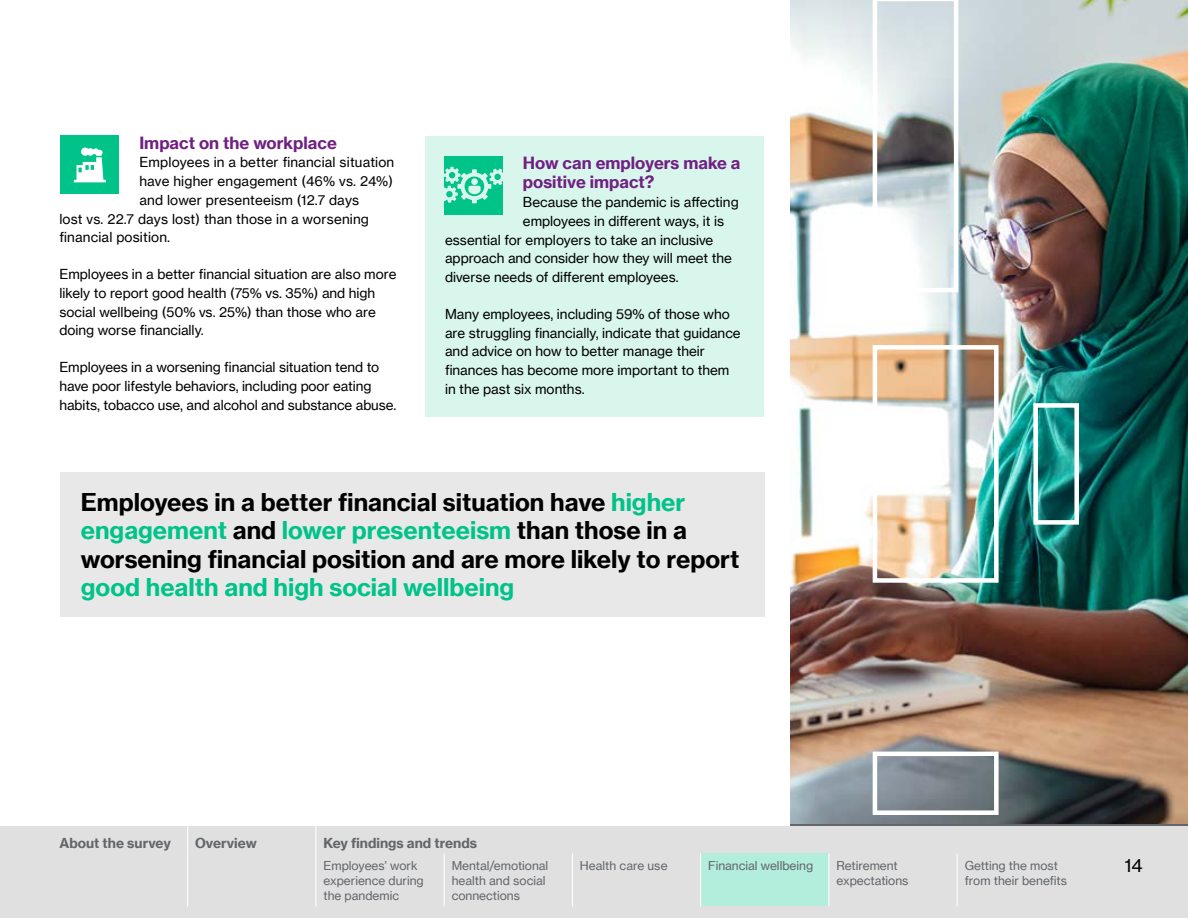
<style>
.page{position:relative;width:1188px;height:918px;background:#fff}
.page>*{position:absolute;margin:0;border:0;box-sizing:border-box;transform-origin:0 0}
.t1{font:24px/28.5px "N Haas Grotesk TX Pro 75 Bd";color:#000}
.t2{font:24px "N Haas Grotesk TX Pro 75 Bd";color:#00c389}
.t3{font:18px "N Haas Grotesk TX Pro 55 Rg";color:#000}
.t4{font:16.5px/19.5px "N Haas Grotesk TX Pro 75 Bd";color:#702082}
.t5{font:13.5px/18.8px "N Haas Grotesk TX Pro 55 Rg";color:#000}
.t6{font:13.5px "N Haas Grotesk TX Pro 75 Bd";color:#63666a}
.t7{font:12px/15px "N Haas Grotesk TX Pro 55 Rg";color:#63666a}
.s1{color:#00c389}
</style>
<div class="page">
<div style="left:0;top:826px;width:1188px;height:92px;background:#e0e0e1"></div>
<div style="left:425px;top:136px;width:338px;height:281px;background:#d9f6ed"></div>
<div style="left:61px;top:136px;width:58px;height:58px;background:#00c389"></div>
<div style="left:444px;top:156px;width:59px;height:58px;background:#00c389"></div>
<svg style="left:444px;top:167px;width:59px;height:36px"></svg>
<div style="left:61px;top:472px;width:704px;height:144px;background:#e8e8e9"></div>
<img style="left:790px;top:0;width:398px;height:824px">
<svg style="left:74px;top:148px;width:32px;height:34px"></svg>
<div style="left:873px;top:345px;width:126px;height:238px;border:4px solid #fff"></div>
<div style="left:1033px;top:403px;width:46px;height:122px;border:4px solid #fff"></div>
<svg style="left:873px;top:0;width:85px;height:292px"></svg>
<div style="left:873px;top:752px;width:126px;height:63px;border:4px solid #fff"></div>
<div style="left:701px;top:853px;width:127px;height:53px;background:#b3eddc"></div>
<svg style="left:187px;top:826px;width:1px;height:28px"></svg>
<svg style="left:315px;top:826px;width:1px;height:28px"></svg>
<hr style="left:187px;top:854px;width:1px;height:52px;background:#fff">
<hr style="left:315px;top:854px;width:1px;height:52px;background:#fff">
<hr style="left:444px;top:854px;width:1px;height:52px;background:#fff">
<hr style="left:572px;top:854px;width:1px;height:52px;background:#fff">
<hr style="left:700px;top:854px;width:1px;height:52px;background:#fff">
<hr style="left:828px;top:854px;width:1px;height:52px;background:#fff">
<hr style="left:957px;top:854px;width:1px;height:52px;background:#fff">
<p class="t4" style="left:139px;top:133px;width:199px">Impact on the workplace</p>
<p class="t5" style="left:139px;top:153px;width:256px">Employees in a better financial situation</p>
<p class="t5" style="left:139px;top:172px;width:255px">have higher engagement (46% vs. 24%)</p>
<p class="t5" style="left:139px;top:190px;width:221px">and lower presenteeism (12.7 days</p>
<p class="t5" style="left:59px;top:209px;width:311px">lost vs. 22.7 days lost) than those in a worsening</p>
<p class="t5" style="left:59px;top:228px;width:112px">financial position.</p>
<p class="t5" style="left:59px;top:265px;width:339px">Employees in a better financial situation are also more likely to report good health (75% vs. 35%) and high social wellbeing (50% vs. 25%) than those who are doing worse financially.</p>
<p class="t5" style="left:59px;top:358px;width:339px">Employees in a worsening financial situation tend to have poor lifestyle behaviors, including poor eating habits, tobacco use, and alcohol and substance abuse.</p>
<p class="t4" style="left:523px;top:153px;width:219px">How can employers make a positive impact?</p>
<p class="t5" style="left:523px;top:193px;width:217px">Because the pandemic is affecting</p>
<p class="t5" style="left:523px;top:211px;width:203px">employees in different ways, it is</p>
<p class="t5" style="left:445px;top:230px;width:270px">essential for employers to take an inclusive</p>
<p class="t5" style="left:445px;top:249px;width:288px">approach and consider how they will meet the</p>
<p class="t5" style="left:445px;top:268px;width:235px">diverse needs of different employees.</p>
<p class="t5" style="left:445px;top:304px;width:297px">Many employees, including 59% of those who are struggling financially, indicate that guidance and advice on how to better manage their finances has become more important to them in the past six months.</p>
<h1 class="t1" style="left:81px;top:488px;width:660px">Employees in a better financial situation have <span class="s1">higher engagement</span> and <span class="s1">lower presenteeism</span> than those in a worsening financial position and are more likely to report</h1>
<h1 class="t2" style="left:81px;top:572px;width:435px">good health and high social wellbeing</h1>
<p class="t6" style="left:59px;top:834px;width:113px">About the survey</p>
<p class="t6" style="left:195px;top:834px;width:63px">Overview</p>
<p class="t6" style="left:323px;top:834px;width:155px">Key findings and trends</p>
<p class="t7" style="left:323px;top:858px;width:102px">Employees’ work experience during the pandemic</p>
<p class="t7" style="left:452px;top:858px;width:98px">Mental/emotional health and social connections</p>
<p class="t7" style="left:580px;top:858px;width:89px">Health care use</p>
<p class="t7" style="left:708px;top:858px;width:106px">Financial wellbeing</p>
<p class="t7" style="left:836px;top:858px;width:74px">Retirement expectations</p>
<p class="t7" style="left:965px;top:858px;width:104px">Getting the most from their benefits</p>
<h2 class="t3" style="left:1124px;top:854px;width:20px">14</h2>
</div>
